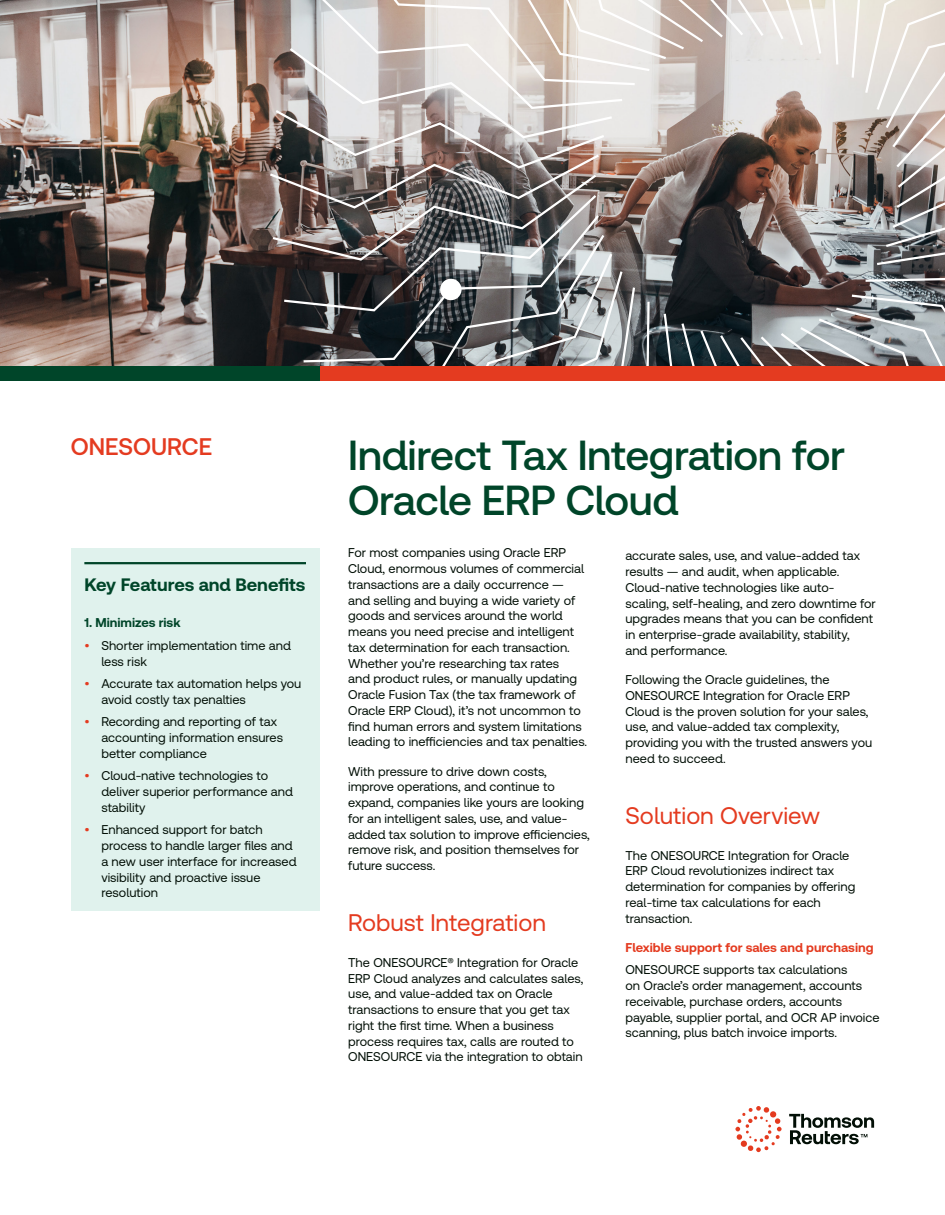
<style>
.page{position:relative;width:945px;height:1215px;background:#fff}
.page>*{position:absolute;margin:0;border:0;box-sizing:border-box;transform-origin:0 0}
.t1{font:500 42px/45px "Clario";letter-spacing:-.01em;color:#004529}
.t2{font:24px "Clario";color:#e43b20}
.t3{font:500 24px "Clario";color:#e43b20}
.t4{font:700 18px "Clario";color:#004529}
.t5{font:12.75px/15.8px "Clario";color:#020f06}
.t6{font:700 12.75px "Clario";color:#e43b20}
.t7{font:700 12.75px "Clario";color:#004529}
.s1{color:#e43b20}
</style>
<div class="page">
<img style="left:0;top:0;width:267px;height:366px">
<img style="left:267px;top:0;width:678px;height:366px">
<div style="left:440px;top:279px;width:22px;height:21px;background:#fff;border-radius:50%"></div>
<div style="left:295px;top:366px;width:650px;height:15px;background:#e43b20"></div>
<div style="left:0;top:366px;width:320px;height:15px;background:#004529"></div>
<svg style="left:789px;top:1114px;width:85px;height:30px"></svg>
<svg style="left:735px;top:1106px;width:47px;height:46px"></svg>
<div style="left:71px;top:549px;width:249px;height:362px;background:#e0f2ed"></div>
<hr style="left:84px;top:562px;width:222px;height:2px;background:#004529">
<h2 class="t3" style="left:71px;top:432px;width:143px">ONESOURCE</h2>
<h3 class="t4" style="left:84px;top:574px;width:223px">Key Features and Benefits</h3>
<p class="t7" style="left:84px;top:615px;width:98px">1. Minimizes risk</p>
<p class="t5" style="left:101px;top:637px;width:191px;text-indent:-17px"><span class="s1">•</span> Shorter implementation time and less risk</p>
<p class="t5" style="left:101px;top:675px;width:202px;text-indent:-17px"><span class="s1">•</span> Accurate tax automation helps you avoid costly tax penalties</p>
<p class="t5" style="left:101px;top:714px;width:183px;text-indent:-17px"><span class="s1">•</span> Recording and reporting of tax accounting information ensures better compliance</p>
<p class="t5" style="left:101px;top:768px;width:193px;text-indent:-17px"><span class="s1">•</span> Cloud-native technologies to deliver superior performance and stability</p>
<p class="t5" style="left:101px;top:822px;width:197px;text-indent:-17px"><span class="s1">•</span> Enhanced support for batch process to handle larger files and a new user interface for increased visibility and proactive issue resolution</p>
<h1 class="t1" style="left:348px;top:431px;width:498px">Indirect Tax Integration for<br>Oracle ERP Cloud</h1>
<p class="t5" style="left:348px;top:545px;width:241px">For most companies using Oracle ERP Cloud, enormous volumes of commercial transactions are a daily occurrence — and selling and buying a wide variety of goods and services around the world means you need precise and intelligent tax determination for each transaction.<br>Whether you’re researching tax rates<br>and product rules, or manually updating Oracle Fusion Tax (the tax framework of Oracle ERP Cloud), it’s not uncommon to find human errors and system limitations leading to inefficiencies and tax penalties.</p>
<p class="t5" style="left:348px;top:763px;width:243px">With pressure to drive down costs, improve operations, and continue to expand, companies like yours are looking for an intelligent sales, use, and value&shy;added tax solution to improve efficiencies, remove risk, and position themselves for future success.</p>
<p class="t5" style="left:626px;top:548px;width:252px">accurate sales, use, and value-added tax results — and audit, when applicable.<br>Cloud-native technologies like auto&shy;scaling, self-healing, and zero downtime for upgrades means that you can be confident in enterprise-grade availability, stability,<br>and performance.</p>
<p class="t5" style="left:626px;top:671px;width:248px">Following the Oracle guidelines, the ONESOURCE Integration for Oracle ERP Cloud is the proven solution for your sales, use, and value-added tax complexity, providing you with the trusted answers you need to succeed.</p>
<h2 class="t2" style="left:626px;top:800px;width:196px">Solution Overview</h2>
<p class="t5" style="left:626px;top:847px;width:231px">The ONESOURCE Integration for Oracle ERP Cloud revolutionizes indirect tax determination for companies by offering real-time tax calculations for each transaction.</p>
<p class="t6" style="left:626px;top:939px;width:250px">Flexible support for sales and purchasing</p>
<p class="t5" style="left:626px;top:962px;width:256px">ONESOURCE supports tax calculations<br>on Oracle’s order management, accounts receivable, purchase orders, accounts payable, supplier portal, and OCR AP invoice scanning, plus batch invoice imports.</p>
<h2 class="t2" style="left:348px;top:908px;width:199px">Robust Integration</h2>
<p class="t5" style="left:348px;top:954px;width:237px">The ONESOURCE® Integration for Oracle ERP Cloud analyzes and calculates sales, use, and value-added tax on Oracle transactions to ensure that you get tax right the first time. When a business process requires tax, calls are routed to ONESOURCE via the integration to obtain</p>
</div>
